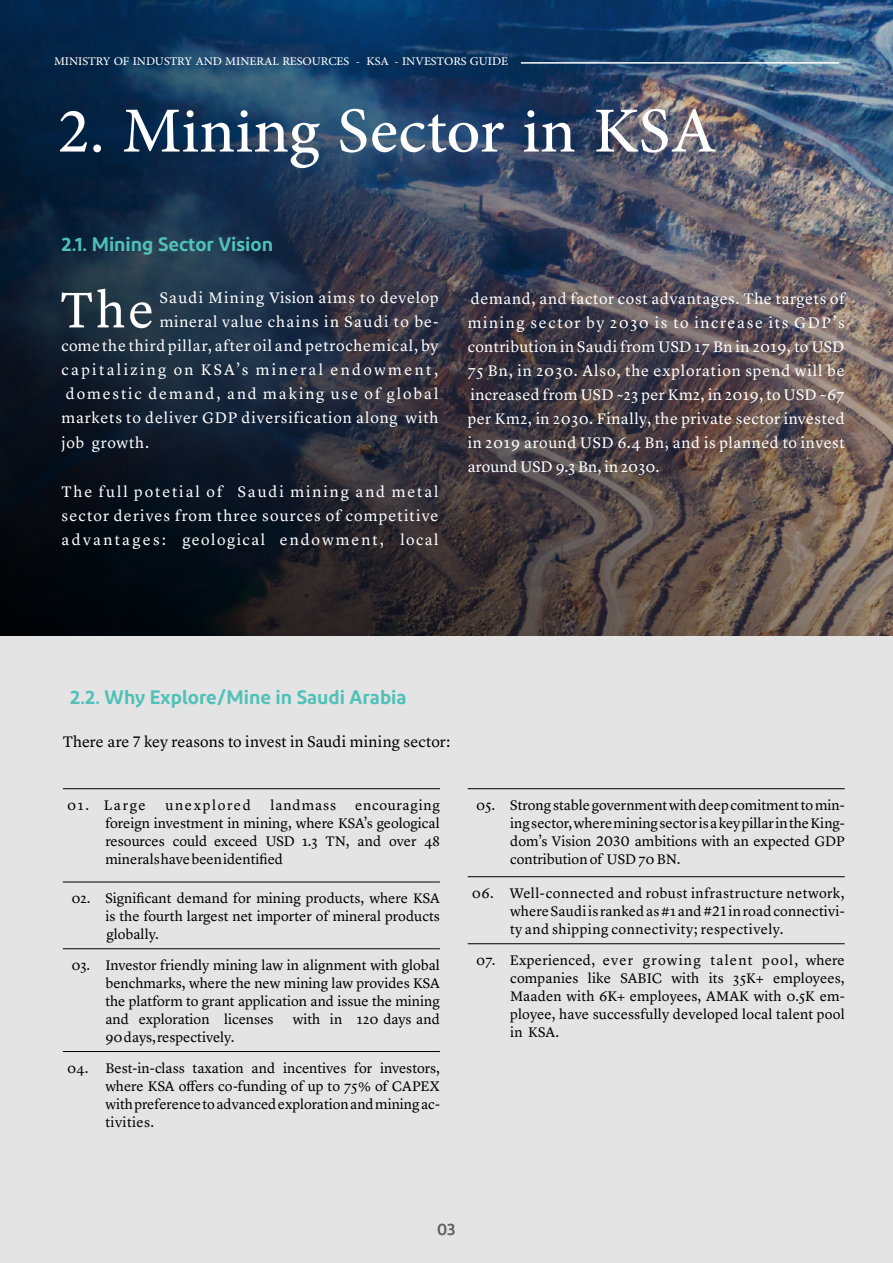
<style>
.page{position:relative;width:893px;height:1263px;background:#e4e4e4}
.page>*{position:absolute;margin:0;border:0;box-sizing:border-box;transform-origin:0 0}
.t1{font:90px "Adobe Arabic";color:#fff}
.t2{font:54.15px "Lyon Arabic Text";color:#fff}
.t3{font:600 19.5px "Diodrum Arabic";color:#4fc1b9}
.t4{font:16.5px/24px "Lyon Arabic Text";letter-spacing:.055em;color:#fff;text-align:justify}
.t5{font:16.5px "Adobe Arabic";color:#fff}
.t6{font:16.5px "Lyon Arabic Text";letter-spacing:.005em;color:#000}
.t7{font:16.5px "Lyon Arabic Text";letter-spacing:.145em;color:#fff}
.t8{font:16.5px "Lyon Arabic Text";letter-spacing:.115em;color:#fff}
.t9{font:500 16.5px "Diodrum Arabic";color:#666}
.t10{font:15px/18px "Lyon Arabic Text";color:#000;text-align:justify}
.t11{font:15px "Lyon Arabic Text";letter-spacing:.11em;color:#000}
.t12{font:15px "Lyon Arabic Text";letter-spacing:.06em;color:#000}
</style>
<div class="page">
<img style="left:1px;top:0;width:892px;height:636px">
<img style="left:0;top:0;width:1px;height:636px">
<hr style="left:63px;top:788px;width:377px;height:1px;background:#000">
<hr style="left:63px;top:882px;width:377px;height:1px;background:#000">
<hr style="left:63px;top:948px;width:377px;height:1px;background:#000">
<hr style="left:63px;top:1051px;width:377px;height:1px;background:#000">
<hr style="left:468px;top:788px;width:377px;height:1px;background:#000">
<hr style="left:468px;top:876px;width:377px;height:1px;background:#000">
<hr style="left:468px;top:943px;width:377px;height:1px;background:#000">
<hr style="left:521px;top:62px;width:318px;height:2px;background:#fff">
<p class="t5" style="left:54px;top:50px;width:455px">MINISTRY OF INDUSTRY AND MINERAL RESOURCES - KSA - INVESTORS GUIDE</p>
<h1 class="t1" style="left:58px;top:68px;width:660px">2. Mining Sector in KSA</h1>
<h3 class="t3" style="left:61px;top:233px;width:213px">2.1. Mining Sector Vision</h3>
<h2 class="t2" style="left:60px;top:277px;width:96px">The</h2>
<p class="t4" style="left:160px;top:286px;width:280px">Saudi Mining Vision aims to develop</p>
<p class="t4" style="left:160px;top:310px;width:280px">mineral value chains in Saudi to be-</p>
<p class="t4" style="left:61px;top:334px;width:378px">come the third pillar, after oil and petrochemical, by</p>
<p class="t7" style="left:61px;top:360px;width:378px">capitalizing on KSA’s mineral endowment,</p>
<p class="t8" style="left:66px;top:384px;width:374px">domestic demand, and making use of global</p>
<p class="t4" style="left:61px;top:406px;width:379px">markets to deliver GDP diversification along with</p>
<p class="t4" style="left:61px;top:430px;width:89px">job growth.</p>
<p class="t4" style="left:61px;top:479px;width:379px">The full potetial of Saudi mining and metal sector derives from three sources of competitive advantages: geological endowment, local</p>
<p class="t4" style="left:468px;top:286px;width:379px">demand, and factor cost advantages. The targets of mining sector by 2030 is to increase its GDP’s contribution in Saudi from USD 17 Bn in 2019, to USD 75 Bn, in 2030. Also, the exploration spend will be increased from USD ~23 per Km2, in 2019, to USD ~67 per Km2, in 2030. Finally, the private sector invested in 2019 around USD 6.4 Bn, and is planned to invest around USD 9.3 Bn, in 2030.</p>
<h3 class="t3" style="left:70px;top:686px;width:338px">2.2. Why Explore/Mine in Saudi Arabia</h3>
<p class="t6" style="left:63px;top:732px;width:389px">There are 7 key reasons to invest in Saudi mining sector:</p>
<p class="t10" style="left:67px;top:796px;width:80px">01. Large</p>
<p class="t11" style="left:165px;top:796px;width:87px">unexplored</p>
<p class="t12" style="left:271px;top:796px;width:67px">landmass</p>
<p class="t10" style="left:105px;top:796px;width:336px;text-indent:250px">encouraging foreign investment in mining, where KSA’s geological resources could exceed USD 1.3 TN, and over 48 minerals have been identified</p>
<p class="t10" style="left:105px;top:889px;width:336px;text-indent:-34px">02. Significant demand for mining products, where KSA is the fourth largest net importer of mineral products globally.</p>
<p class="t10" style="left:105px;top:956px;width:336px;text-indent:-34px">03. Investor friendly mining law in alignment with global benchmarks, where the new mining law provides KSA the platform to grant application and issue the mining and exploration licenses</p>
<p class="t10" style="left:293px;top:1010px;width:149px">with in 120 days and</p>
<p class="t10" style="left:105px;top:1028px;width:131px">90 days, respectively.</p>
<p class="t10" style="left:105px;top:1059px;width:336px;text-indent:-38px">04. Best-in-class taxation and incentives for investors, where KSA offers co-funding of up to 75% of CAPEX with preference to advanced exploration and mining ac&shy;tivities.</p>
<p class="t10" style="left:510px;top:796px;width:336px;text-indent:-34px">05. Strong stable government with deep comitment to min&shy;ing sector, where mining sector is a key pillar in the King&shy;dom’s Vision 2030 ambitions with an expected GDP contribution of USD 70 BN.</p>
<p class="t10" style="left:510px;top:884px;width:336px;text-indent:-38px">06. Well-connected and robust infrastructure network, where Saudi is ranked as #1 and #21 in road connectivi&shy;ty and shipping connectivity; respectively.</p>
<p class="t10" style="left:510px;top:951px;width:336px;text-indent:-34px">07. Experienced, ever growing talent pool, where companies like SABIC with its 35K+ employees, Maaden with 6K+ employees, AMAK with 0.5K em&shy;ployee, have successfully developed local talent pool in KSA.</p>
<p class="t9" style="left:437px;top:1219px;width:20px">03</p>
</div>
